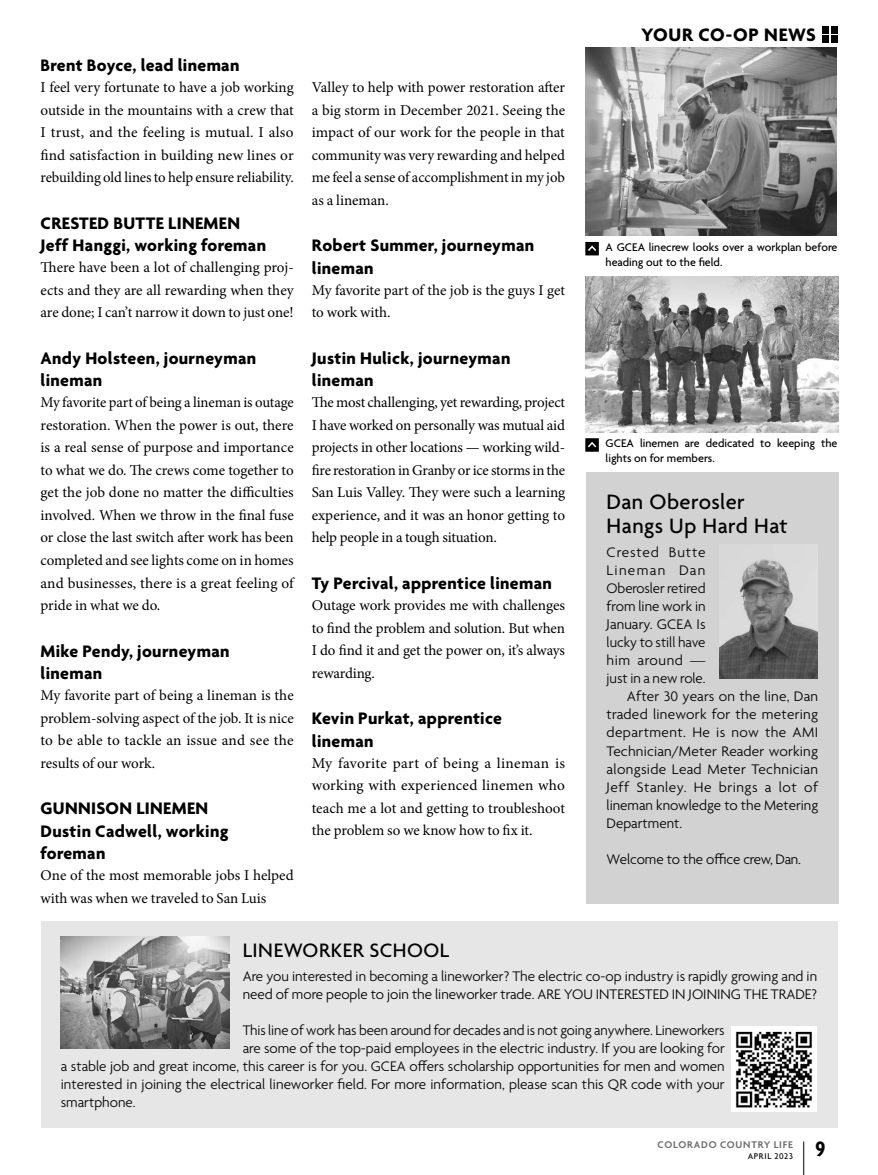
<style>
.page{position:relative;width:878px;height:1175px;background:#fff}
.page>*{position:absolute;margin:0;border:0;box-sizing:border-box;transform-origin:0 0}
.t1{font:500 22.5px/24px "Agenda";letter-spacing:.02em;color:#000}
.t2{font:700 condensed 22.5px "Agenda";color:#000}
.t3{font:500 21px "Agenda";letter-spacing:.025em;color:#000}
.t4{font:700 19.5px "Agenda";letter-spacing:.03em;color:#000}
.t5{font:700 18px/22.5px "Agenda";letter-spacing:.02em;color:#000}
.t6{font:15px/22.5px "Minion Pro";letter-spacing:-.005em;color:#000;text-align:justify}
.t7{font:300 15px/18px "Agenda";color:#000}
.t8{font:300 15px "Agenda";letter-spacing:.035em;color:#000}
.t9{font:300 15px "Agenda";letter-spacing:.02em;color:#000}
.t10{font:300 15px "Agenda";letter-spacing:.025em;color:#000}
.t11{font:300 15px "Agenda";letter-spacing:.055em;color:#000}
.t12{font:300 15px "Agenda";letter-spacing:.085em;color:#000}
.t13{font:500 12px/14.4px "Agenda";color:#000}
.t14{font:600 10.5px "Agenda";letter-spacing:.07em;color:#6d6d6d}
.t15{font:500 9px "Agenda";letter-spacing:.07em;color:#000}
</style>
<div class="page">
<div style="left:40px;top:921px;width:797px;height:206px;background:#e6e6e6"></div>
<img style="left:731px;top:1026px;width:85px;height:85px">
<img style="left:585px;top:47px;width:251px;height:189px">
<img style="left:585px;top:276px;width:253px;height:156px">
<img style="left:61px;top:936px;width:168px;height:112px">
<svg style="left:585px;top:242px;width:13px;height:13px"></svg>
<svg style="left:585px;top:438px;width:13px;height:14px"></svg>
<div style="left:586px;top:472px;width:252px;height:432px;background:#d2d2d2"></div>
<img style="left:719px;top:544px;width:98px;height:134px">
<hr style="left:803px;top:1141px;width:1px;height:33px;background:#000">
<div style="left:830px;top:36px;width:7px;height:7px;background:#000"></div>
<div style="left:830px;top:26px;width:7px;height:7px;background:#000"></div>
<div style="left:821px;top:36px;width:7px;height:7px;background:#000"></div>
<div style="left:821px;top:26px;width:7px;height:7px;background:#000"></div>
<p class="t5" style="left:40px;top:55px;width:200px">Brent Boyce, lead lineman</p>
<p class="t6" style="left:40px;top:76px;width:255px">I feel very fortunate to have a job working outside in the mountains with a crew that I trust, and the feeling is mutual. I also find satisfaction in building new lines or rebuilding old lines to help ensure reliability.</p>
<p class="t5" style="left:40px;top:213px;width:227px">CRESTED BUTTE LINEMEN<br>Jeff Hanggi, working foreman</p>
<p class="t6" style="left:40px;top:256px;width:255px">There have been a lot of challenging proj&shy;ects and they are all rewarding when they are done; I can’t narrow it down to just one!</p>
<p class="t5" style="left:40px;top:348px;width:217px">Andy Holsteen, journeyman lineman</p>
<p class="t6" style="left:40px;top:391px;width:255px">My favorite part of being a lineman is outage restoration. When the power is out, there is a real sense of purpose and importance to what we do. The crews come together to get the job done no matter the difficulties involved. When we throw in the final fuse or close the last switch after work has been completed and see lights come on in homes and businesses, there is a great feeling of pride in what we do.</p>
<p class="t5" style="left:40px;top:640px;width:191px">Mike Pendy, journeyman lineman</p>
<p class="t6" style="left:40px;top:684px;width:255px">My favorite part of being a lineman is the problem-solving aspect of the job. It is nice to be able to tackle an issue and see the results of our work.</p>
<p class="t5" style="left:40px;top:798px;width:189px">GUNNISON LINEMEN<br>Dustin Cadwell, working foreman</p>
<p class="t6" style="left:40px;top:864px;width:255px">One of the most memorable jobs I helped with was when we traveled to San Luis</p>
<p class="t6" style="left:312px;top:76px;width:255px">Valley to help with power restoration after a big storm in December 2021. Seeing the impact of our work for the people in that community was very rewarding and helped me feel a sense of accomplishment in my job as a lineman.</p>
<p class="t5" style="left:312px;top:235px;width:224px">Robert Summer, journeyman lineman</p>
<p class="t6" style="left:312px;top:279px;width:255px">My favorite part of the job is the guys I get to work with.</p>
<p class="t5" style="left:312px;top:348px;width:200px">Justin Hulick, journeyman lineman</p>
<p class="t6" style="left:312px;top:391px;width:255px">The most challenging, yet rewarding, project I have worked on personally was mutual aid projects in other locations — working wild&shy;fire restoration in Granby or ice storms in the San Luis Valley. They were such a learning experience, and it was an honor getting to help people in a tough situation.</p>
<p class="t5" style="left:312px;top:573px;width:242px">Ty Percival, apprentice lineman</p>
<p class="t6" style="left:312px;top:594px;width:255px">Outage work provides me with challenges to find the problem and solution. But when I do find it and get the power on, it’s always rewarding.</p>
<p class="t5" style="left:312px;top:708px;width:191px">Kevin Purkat, apprentice lineman</p>
<p class="t6" style="left:312px;top:751px;width:255px">My favorite part of being a lineman is working with experienced linemen who teach me a lot and getting to troubleshoot the problem so we know how to fix it.</p>
<h3 class="t4" style="left:641px;top:24px;width:176px">YOUR CO-OP NEWS</h3>
<p class="t13" style="left:605px;top:241px;width:233px">A GCEA linecrew looks over a workplan before heading out to the field.</p>
<p class="t13" style="left:605px;top:437px;width:233px">GCEA linemen are dedicated to keeping the lights on for members.</p>
<h1 class="t1" style="left:606px;top:491px;width:182px">Dan Oberosler<br>Hangs Up Hard Hat</h1>
<p class="t11" style="left:606px;top:544px;width:100px">Crested Butte</p>
<p class="t12" style="left:606px;top:562px;width:100px">Lineman Dan</p>
<p class="t7" style="left:606px;top:580px;width:100px">Oberosler retired</p>
<p class="t7" style="left:606px;top:598px;width:100px">from line work in</p>
<p class="t7" style="left:606px;top:616px;width:100px">January. GCEA Is</p>
<p class="t7" style="left:606px;top:634px;width:100px">lucky to still have</p>
<p class="t8" style="left:606px;top:652px;width:100px">him around —</p>
<p class="t7" style="left:606px;top:670px;width:100px">just in a new role.</p>
<p class="t7" style="left:627px;top:688px;width:193px">After 30 years on the line, Dan</p>
<p class="t7" style="left:606px;top:706px;width:213px">traded linework for the metering</p>
<p class="t10" style="left:606px;top:724px;width:213px">department. He is now the AMI</p>
<p class="t7" style="left:606px;top:742px;width:213px">Technician/Meter Reader working</p>
<p class="t9" style="left:606px;top:760px;width:213px">alongside Lead Meter Technician</p>
<p class="t8" style="left:606px;top:778px;width:213px">Jeff Stanley. He brings a lot of</p>
<p class="t7" style="left:606px;top:796px;width:213px">lineman knowledge to the Metering</p>
<p class="t7" style="left:606px;top:814px;width:77px">Department.</p>
<p class="t7" style="left:606px;top:850px;width:196px">Welcome to the office crew, Dan.</p>
<h2 class="t3" style="left:243px;top:938px;width:208px">LINEWORKER SCHOOL</h2>
<p class="t7" style="left:243px;top:968px;width:576px">Are you interested in becoming a lineworker? The electric co-op industry is rapidly growing and in need of more people to join the lineworker trade. ARE YOU INTERESTED IN JOINING THE TRADE?</p>
<p class="t7" style="left:243px;top:1022px;width:483px">This line of work has been around for decades and is not going anywhere. Lineworkers</p>
<p class="t7" style="left:243px;top:1040px;width:483px">are some of the top-paid employees in the electric industry. If you are looking for</p>
<p class="t7" style="left:61px;top:1058px;width:665px">a stable job and great income, this career is for you. GCEA offers scholarship opportunities for men and women</p>
<p class="t7" style="left:61px;top:1076px;width:665px">interested in joining the electrical lineworker field. For more information, please scan this QR code with your</p>
<p class="t7" style="left:61px;top:1094px;width:76px">smartphone.</p>
<p class="t14" style="left:657px;top:1139px;width:137px">COLORADO COUNTRY LIFE</p>
<p class="t15" style="left:747px;top:1151px;width:47px">APRIL 2023</p>
<h1 class="t2" style="left:815px;top:1136px;width:11px">9</h1>
</div>
